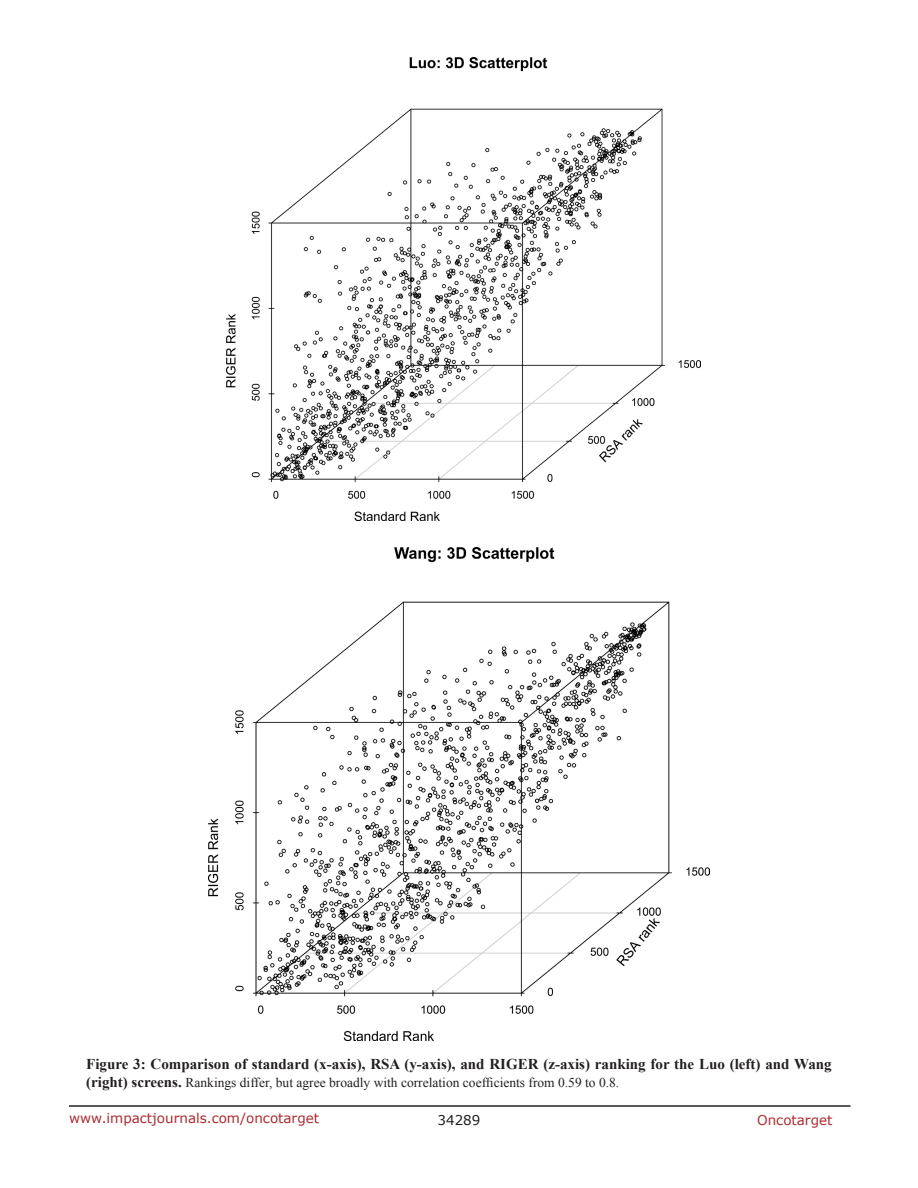
<style>
.page{position:relative;width:918px;height:1188px;background:#fff}
.page>*{position:absolute;margin:0;border:0;box-sizing:border-box;transform-origin:0 0}
.FigureText{font:700 15px "Times New Roman";color:#231f20}
.FigureText-2{font:13.5px "Times New Roman";color:#231f20}
.t1{font:13.5px "Verdana";color:#ac2b31}
.t2{font:13.5px "Verdana";color:#231f20}
.s1{font-weight:700;font-size:15px}
</style>
<div class="page">
<hr style="left:69px;top:1105px;width:781px;height:2px;background:#231f20">
<img style="left:209px;top:548px;width:500px;height:492px">
<img style="left:227px;top:57px;width:474px;height:463px">
<p class="FigureText" style="left:86px;top:1054px;width:747px">Figure 3: Comparison of standard (x-axis), RSA (y-axis), and RIGER (z-axis) ranking for the Luo (left) and Wang</p>
<p class="FigureText-2" style="left:86px;top:1074px;width:535px"><span class="s1">(right) screens.</span> Rankings differ, but agree broadly with correlation coefficients from 0.59 to 0.8.</p>
<p class="t1" style="left:69px;top:1109px;width:252px">www.impactjournals.com/oncotarget</p>
<p class="t2" style="left:438px;top:1111px;width:44px">34289</p>
<p class="t1" style="left:757px;top:1111px;width:77px">Oncotarget</p>
</div>
